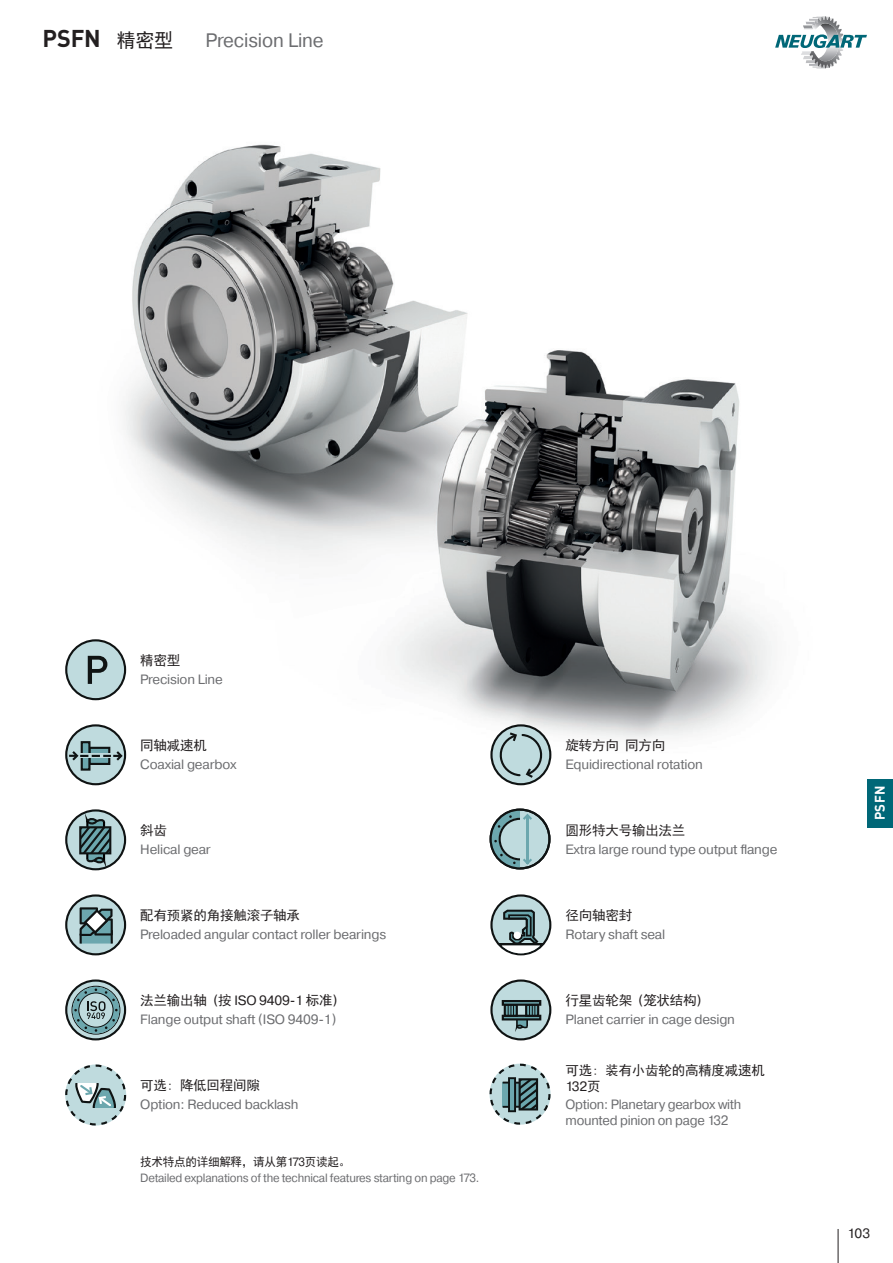
<style>
.page{position:relative;width:893px;height:1263px;background:#fff}
.page>*{position:absolute;margin:0;border:0;box-sizing:border-box;transform-origin:0 0}
.t1{font:700 24px "DIN Pro";color:#231f20}
.t2{font:19.5px "Pragmatica";letter-spacing:-.005em;color:#6c6d70}
.t3{font:700 13.8px "DIN Pro";color:#fff;scale:.96 1}
.t4{font:13.5px/16.2px "Pragmatica";letter-spacing:-.015em;color:#6c6d70}
.t5{font:13.5px/16.2px "Sim Hei";letter-spacing:-.015em;color:#231f20}
.t6{font:13.5px "Pragmatica";letter-spacing:-.015em;color:#231f20}
.t7{font:12px "Pragmatica";letter-spacing:-.02em;color:#6c6d70;scale:.96 1}
.t8{font:12px "Sim Hei";letter-spacing:-.02em;color:#231f20;scale:.96 1}
.s1{font-family:"Sim Hei";font-weight:400;font-size:19.5px}
.s2{font-family:"Sim Hei"}
.s3{font-family:"Pragmatica"}
</style>
<div class="page">
<svg style="left:775px;top:16px;width:92px;height:53px"></svg>
<hr style="left:838px;top:1229px;width:1px;height:34px;background:#231f20">
<img style="left:65px;top:144px;width:707px;height:642px">
<div style="left:867px;top:779px;width:26px;height:48px;background:#006777"></div>
<div style="left:66px;top:640px;width:59px;height:59px;background:#bfdbde;border-radius:50%"></div>
<div style="left:65px;top:639px;width:61px;height:61px;border:2px solid #0f1313;border-radius:50%"></div>
<svg style="left:88px;top:656px;width:19px;height:28px"></svg>
<div style="left:66px;top:725px;width:59px;height:59px;background:#bfdbde;border-radius:50%"></div>
<div style="left:65px;top:724px;width:61px;height:61px;border:2px solid #0f1313;border-radius:50%"></div>
<div style="left:88px;top:747px;width:22px;height:18px;border:2px solid #0f1313"></div>
<div style="left:82px;top:742px;width:7px;height:27px;background:#6ca7ae"></div>
<div style="left:81px;top:741px;width:9px;height:30px;border:2px solid #0f1313"></div>
<svg style="left:69px;top:749px;width:55px;height:14px"></svg>
<svg style="left:66px;top:810px;width:59px;height:59px"></svg>
<div style="left:65px;top:809px;width:61px;height:61px;border:2px solid #0f1313;border-radius:50%"></div>
<svg style="left:79px;top:816px;width:32px;height:47px;background:#557275"></svg>
<svg style="left:66px;top:895px;width:59px;height:59px"></svg>
<div style="left:65px;top:894px;width:61px;height:61px;border:2px solid #0f1313;border-radius:50%"></div>
<svg style="left:80px;top:907px;width:33px;height:36px"></svg>
<svg style="left:66px;top:980px;width:59px;height:59px"></svg>
<div style="left:65px;top:979px;width:61px;height:61px;border:2px solid #0f1313;border-radius:50%"></div>
<svg style="left:71px;top:986px;width:49px;height:49px;background:#82a1a4"></svg>
<svg style="left:65px;top:1067px;width:61px;height:58px"></svg>
<div style="left:65px;top:1064px;width:61px;height:61px;border:2px dashed #0f1313;border-radius:50%"></div>
<svg style="left:491px;top:725px;width:59px;height:59px"></svg>
<div style="left:490px;top:724px;width:61px;height:61px;border:2px solid #0f1313;border-radius:50%"></div>
<svg style="left:500px;top:731px;width:42px;height:48px;background:#a2babd"></svg>
<div style="left:491px;top:809px;width:58px;height:59px;background:#bfdbde;border-radius:50%"></div>
<svg style="left:491px;top:811px;width:41px;height:57px"></svg>
<div style="left:490px;top:808px;width:60px;height:61px;border:2px solid #0f1313;border-radius:50%"></div>
<svg style="left:491px;top:895px;width:59px;height:59px"></svg>
<div style="left:490px;top:894px;width:61px;height:61px;border:2px solid #0f1313;border-radius:50%"></div>
<hr style="left:499px;top:943px;width:43px;height:2px;background:#0f1313">
<svg style="left:502px;top:910px;width:38px;height:43px"></svg>
<div style="left:514px;top:932px;width:7px;height:7px;background:#fff;border-radius:50%"></div>
<div style="left:491px;top:980px;width:59px;height:59px;background:#bfdbde;border-radius:50%"></div>
<div style="left:490px;top:979px;width:61px;height:61px;border:2px solid #0f1313;border-radius:50%"></div>
<svg style="left:516px;top:1020px;width:12px;height:2px"></svg>
<svg style="left:515px;top:1022px;width:13px;height:9px"></svg>
<div style="left:502px;top:1015px;width:39px;height:5px;border:2px solid #0f1313"></div>
<svg style="left:507px;top:1007px;width:8px;height:7px"></svg>
<div style="left:504px;top:1004px;width:14px;height:13px;border:2px solid #0f1313"></div>
<svg style="left:508px;top:1006px;width:6px;height:10px"></svg>
<svg style="left:528px;top:1007px;width:8px;height:7px"></svg>
<div style="left:525px;top:1004px;width:14px;height:13px;border:2px solid #0f1313"></div>
<svg style="left:529px;top:1006px;width:6px;height:10px"></svg>
<div style="left:502px;top:1000px;width:39px;height:6px;border:2px solid #0f1313"></div>
<svg style="left:490px;top:1064px;width:60px;height:61px"></svg>
<p class="t1" style="left:43px;top:19px;width:132px">PSFN <span class="s1">精密型</span></p>
<p class="t2" style="left:206px;top:28px;width:120px">Precision Line</p>
<p class="t5" style="left:140px;top:652px;width:42px">精密型</p>
<p class="t4" style="left:140px;top:672px;width:84px">Precision Line</p>
<p class="t5" style="left:140px;top:737px;width:68px">同轴减速机</p>
<p class="t4" style="left:140px;top:757px;width:98px">Coaxial gearbox</p>
<p class="t5" style="left:140px;top:822px;width:28px">斜齿</p>
<p class="t4" style="left:140px;top:842px;width:72px">Helical gear</p>
<p class="t5" style="left:140px;top:907px;width:161px">配有预紧的角接触滚子轴承</p>
<p class="t4" style="left:140px;top:927px;width:247px">Preloaded angular contact roller bearings</p>
<p class="t6" style="left:140px;top:992px;width:199px"><span class="s2">法兰输出轴</span> (<span class="s2">按</span> ISO 9409-1 <span class="s2">标准</span>)</p>
<p class="t4" style="left:140px;top:1012px;width:198px">Flange output shaft (ISO 9409-1)</p>
<p class="t5" style="left:140px;top:1077px;width:121px">可选: 降低回程间隙</p>
<p class="t4" style="left:140px;top:1097px;width:160px">Option: Reduced backlash</p>
<p class="t8" style="left:140px;top:1155px;width:220px">技术特点的详细解释，请从第<span class="s3">173</span>页读起。</p>
<p class="t7" style="left:140px;top:1171px;width:355px">Detailed explanations of the technical features starting on page 173.</p>
<p class="t5" style="left:566px;top:737px;width:101px">旋转方向 同方向</p>
<p class="t4" style="left:566px;top:757px;width:139px">Equidirectional rotation</p>
<p class="t5" style="left:566px;top:822px;width:121px">圆形特大号输出法兰</p>
<p class="t4" style="left:566px;top:842px;width:213px">Extra large round type output flange</p>
<p class="t5" style="left:566px;top:907px;width:68px">径向轴密封</p>
<p class="t4" style="left:566px;top:927px;width:101px">Rotary shaft seal</p>
<p class="t5" style="left:566px;top:992px;width:137px">行星齿轮架 <span class="s3">(</span>笼状结构<span class="s3">)</span></p>
<p class="t4" style="left:566px;top:1012px;width:171px">Planet carrier in cage design</p>
<p class="t5" style="left:566px;top:1062px;width:201px">可选: 装有小齿轮的高精度减速机<br><span class="s3">132</span>页</p>
<p class="t4" style="left:566px;top:1096px;width:177px">Option: Planetary gearbox with mounted pinion on page 132</p>
<p class="t3" style="left:869px;top:820px;width:37px;rotate:-90deg">PSFN</p>
<p class="t6" style="left:847px;top:1225px;width:24px">103</p>
</div>
